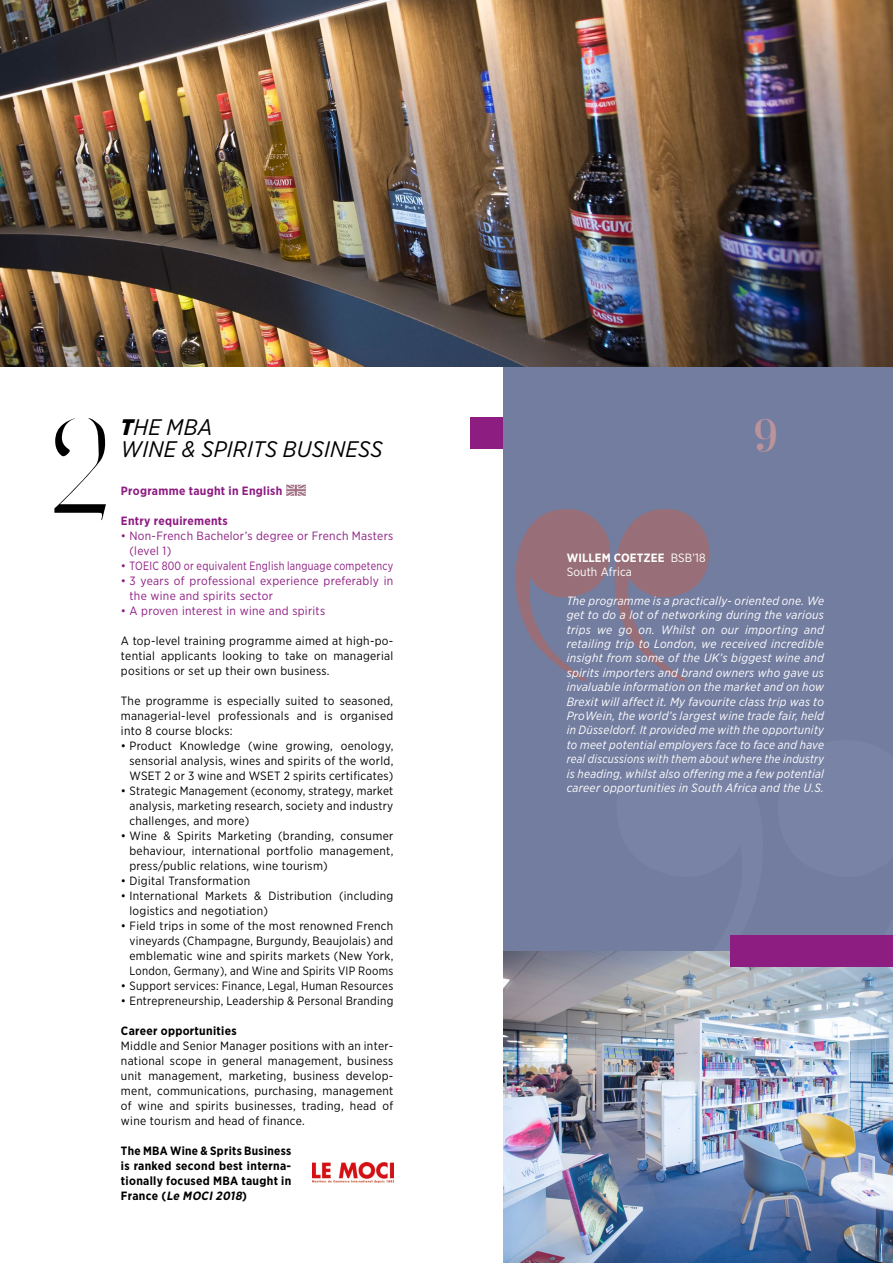
<style>
.page{position:relative;width:893px;height:1263px;background:#fff}
.page>*{position:absolute;margin:0;border:0;box-sizing:border-box;transform-origin:0 0}
.t1{font:100 108px "Faroe";color:#000}
.t2{font:45px "Didonesque";color:#bb939b}
.t3{font:italic 22.5px/22.5px "Gotham Narrow";letter-spacing:.01em;color:#000}
.t4{font:12px/15px "Gotham Narrow";letter-spacing:.025em;color:#000;text-align:justify}
.t5{font:italic 12px/14.4px "Gotham Narrow";letter-spacing:.025em;color:#fff;text-align:justify}
.t6{font:12px/15px "Gotham Narrow";letter-spacing:.025em;color:#8e1d82}
.t7{font:700 12px/15px "Gotham Narrow";letter-spacing:.025em;color:#000;text-align:justify}
.t8{font:700 12px "Gotham Narrow";letter-spacing:.025em;color:#8e1d82}
.t9{font:12px/14.4px "Gotham Narrow";letter-spacing:.01em;color:#fff}
.s1{font-weight:900}
.s2{font-style:italic}
.s3{font-weight:700}
</style>
<div class="page">
<svg style="left:286px;top:485px;width:20px;height:11px"></svg>
<div style="left:503px;top:366px;width:390px;height:585px;background:#737da0"></div>
<svg style="left:515px;top:509px;width:194px;height:173px"></svg>
<div style="left:471px;top:417px;width:32px;height:32px;background:#8e1d82"></div>
<img style="left:503px;top:951px;width:390px;height:312px">
<div style="left:731px;top:935px;width:162px;height:32px;background:#8e1d82"></div>
<img style="left:0;top:0;width:893px;height:366px">
<img style="left:312px;top:1162px;width:81px;height:20px">
<h1 class="t1" style="left:54px;top:412px;width:68px">2</h1>
<h3 class="t3" style="left:121px;top:415px;width:263px"><span class="s1">T</span>HE MBA<br>WINE &amp; SPIRITS BUSINESS</h3>
<p class="t8" style="left:121px;top:483px;width:163px">Programme taught in English</p>
<p class="t8" style="left:121px;top:513px;width:108px">Entry requirements</p>
<p class="t6" style="left:129px;top:528px;width:265px;text-indent:-9px">• Non-French Bachelor’s degree or French Masters (level 1)</p>
<p class="t6" style="left:121px;top:558px;width:274px">• TOEIC 800 or equivalent English language competency</p>
<p class="t6" style="left:129px;top:573px;width:265px;text-indent:-9px">• 3 years of professional experience preferably in the wine and spirits sector</p>
<p class="t6" style="left:121px;top:603px;width:206px">• A proven interest in wine and spirits</p>
<p class="t4" style="left:121px;top:633px;width:274px">A top-level training programme aimed at high-po&shy;tential applicants looking to take on managerial positions or set up their own business.</p>
<p class="t4" style="left:121px;top:693px;width:274px">The programme is especially suited to seasoned, managerial-level professionals and is organised into 8 course blocks:</p>
<p class="t4" style="left:129px;top:738px;width:265px;text-indent:-9px">• Product Knowledge (wine growing, oenology, sensorial analysis, wines and spirits of the world, WSET 2 or 3 wine and WSET 2 spirits certificates)</p>
<p class="t4" style="left:129px;top:783px;width:265px;text-indent:-9px">• Strategic Management (economy, strategy, market analysis, marketing research, society and industry challenges, and more)</p>
<p class="t4" style="left:129px;top:828px;width:265px;text-indent:-9px">• Wine &amp; Spirits Marketing (branding, consumer behaviour, international portfolio management, press/public relations, wine tourism)</p>
<p class="t4" style="left:121px;top:873px;width:131px">• Digital Transformation</p>
<p class="t4" style="left:129px;top:888px;width:265px;text-indent:-9px">• International Markets &amp; Distribution (including logistics and negotiation)</p>
<p class="t4" style="left:129px;top:918px;width:265px;text-indent:-9px">• Field trips in some of the most renowned French vineyards (Champagne, Burgundy, Beaujolais) and emblematic wine and spirits markets (New York, London, Germany), and Wine and Spirits VIP Rooms</p>
<p class="t4" style="left:121px;top:978px;width:274px">• Support services: Finance, Legal, Human Resources</p>
<p class="t4" style="left:121px;top:993px;width:274px">• Entrepreneurship, Leadership &amp; Personal Branding</p>
<p class="t7" style="left:121px;top:1023px;width:117px">Career opportunities</p>
<p class="t4" style="left:121px;top:1038px;width:274px">Middle and Senior Manager positions with an inter&shy;national scope in general management, business unit management, marketing, business develop&shy;ment, communications, purchasing, management of wine and spirits businesses, trading, head of wine tourism and head of finance.</p>
<p class="t7" style="left:121px;top:1143px;width:172px">The MBA Wine &amp; Sprits Business is ranked second best interna&shy;tionally focused MBA taught in F r a n c e ( <span class="s2">Le MOCI2018</span>)</p>
<h2 class="t2" style="left:753px;top:411px;width:26px">9</h2>
<p class="t9" style="left:567px;top:550px;width:141px"><span class="s3">WILLEM COETZEE</span> BSB’18<br>South Africa</p>
<p class="t5" style="left:567px;top:593px;width:259px">The programme is a practically- oriented one. We get to do a lot of networking during the various trips we go on. Whilst on our importing and retailing trip to London, we received incredible insight from some of the UK’s biggest wine and spirits importers and brand owners who gave us invaluable information on the market and on how Brexit will affect it. My favourite class trip was to ProWein, the world’s largest wine trade fair, held in Düsseldorf. It provided me with the opportunity to meet potential employers face to face and have real discussions with them about where the industry is heading, whilst also offering me a few potential career opportunities in South Africa and the U.S.</p>
</div>
